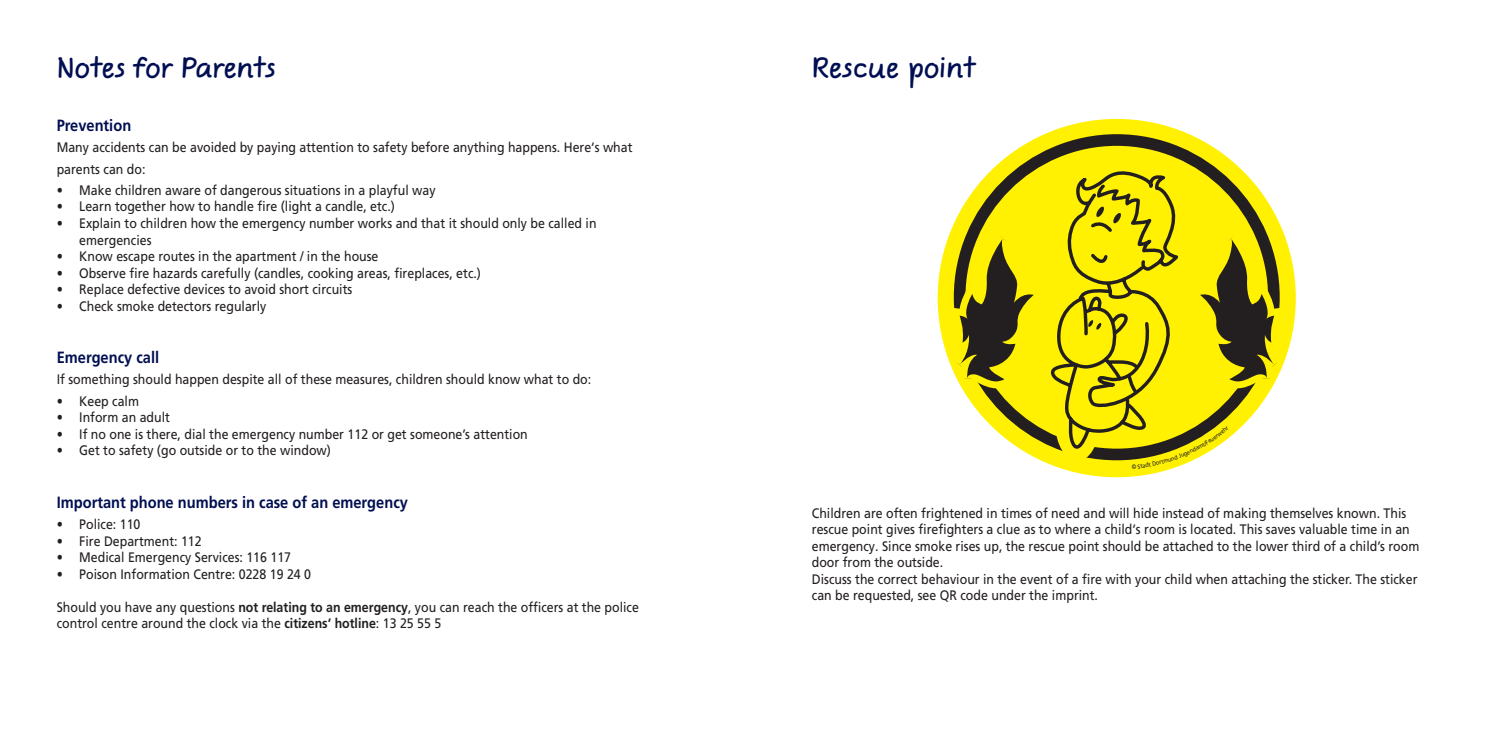
<style>
.page{position:relative;width:1489px;height:745px;background:#fff}
.page>*{position:absolute;margin:0;border:0;box-sizing:border-box;transform-origin:0 0}
.t1{font:27.5px "Comic Jens Free Pro";color:#010f52}
.t2{font:700 16.25px "Frutiger LT Pro";color:#010f52;scale:.9 1}
.t3{font:13.75px/16.5px "Frutiger LT Pro";color:#231f20;scale:.9 1}
.s1{font-weight:700}
</style>
<div class="page">
<svg style="left:937px;top:119px;width:358px;height:358px;background:#d1c50a"></svg>
<svg style="left:948px;top:169px;width:337px;height:300px;background:#cfc423"></svg>
<h1 class="t1" style="left:57px;top:47px;width:221px">Notes for Parents</h1>
<h1 class="t1" style="left:811px;top:47px;width:165px">Rescue point</h1>
<p class="t2" style="left:57px;top:116px;width:84px">Prevention</p>
<p class="t3" style="left:57px;top:137px;width:641px;line-height:21.2px">Many accidents can be avoided by paying attention to safety before anything happens. Here‘s what parents can do:</p>
<p class="t3" style="left:57px;top:182px;width:422px">• Make children aware of dangerous situations in a playful way</p>
<p class="t3" style="left:57px;top:198px;width:377px">• Learn together how to handle fire (light a candle, etc.)</p>
<p class="t3" style="left:79px;top:215px;width:576px;text-indent:-22px">• Explain to children how the emergency number works and that it should only be called in emergencies</p>
<p class="t3" style="left:57px;top:248px;width:359px">• Know escape routes in the apartment / in the house</p>
<p class="t3" style="left:57px;top:264px;width:473px">• Observe fire hazards carefully (candles, cooking areas, fireplaces, etc.)</p>
<p class="t3" style="left:57px;top:281px;width:330px">• Replace defective devices to avoid short circuits</p>
<p class="t3" style="left:57px;top:297px;width:234px">• Check smoke detectors regularly</p>
<p class="t2" style="left:57px;top:347px;width:115px">Emergency call</p>
<p class="t3" style="left:57px;top:371px;width:595px">If something should happen despite all of these measures, children should know what to do:</p>
<p class="t3" style="left:57px;top:392px;width:93px">• Keep calm</p>
<p class="t3" style="left:57px;top:409px;width:127px">• Inform an adult</p>
<p class="t3" style="left:57px;top:425px;width:525px">• If no one is there, dial the emergency number 112 or get someone’s attention</p>
<p class="t3" style="left:57px;top:442px;width:306px">• Get to safety (go outside or to the window)</p>
<p class="t2" style="left:57px;top:492px;width:392px">Important phone numbers in case of an emergency</p>
<p class="t3" style="left:57px;top:516px;width:95px">• Police: 110</p>
<p class="t3" style="left:57px;top:532px;width:163px">• Fire Department: 112</p>
<p class="t3" style="left:57px;top:549px;width:262px">• Medical Emergency Services: 116 117</p>
<p class="t3" style="left:57px;top:565px;width:284px">• Poison Information Centre: 0228 19 24 0</p>
<p class="t3" style="left:57px;top:598px;width:648px">Should you have any questions <span class="s1">not relating to an emergency</span>, you can reach the officers at the police control centre around the clock via the <span class="s1">citizens‘ hotline</span>: 13 25 55 5</p>
<p class="t3" style="left:811px;top:504px;width:676px">Children are often frightened in times of need and will hide instead of making themselves known. This rescue point gives firefighters a clue as to where a child‘s room is located. This saves valuable time in an emergency. Since smoke rises up, the rescue point should be attached to the lower third of a child’s room door from the outside.<br>Discuss the correct behaviour in the event of a fire with your child when attaching the sticker. The sticker can be requested, see QR code under the imprint.</p>
</div>
